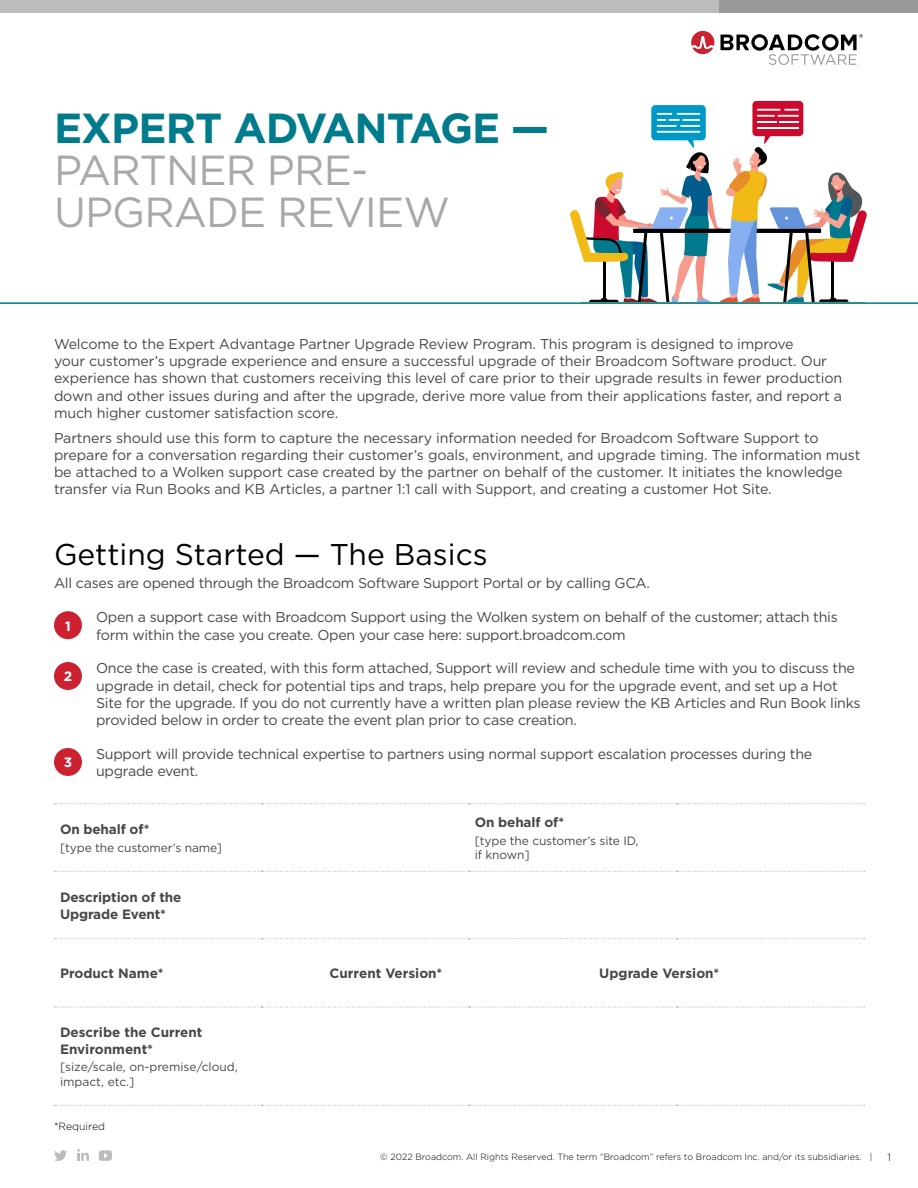
<style>
.page{position:relative;width:918px;height:1188px;background:#fff}
.page>*{position:absolute;margin:0;border:0;box-sizing:border-box;transform-origin:0 0}
.t1{font:42px/42px "Gotham";letter-spacing:-.02em;color:#a8a8aa}
.t2{font:700 42px "Gotham";letter-spacing:-.02em;color:#007b8c}
.t3{font:30px "Gotham";color:#000}
.t4{font:14.25px/17.2px "Gotham";letter-spacing:-.02em;color:#474749}
.t5{font:700 13.5px/16.2px "Gotham";color:#474749}
.t6{font:700 13.5px "Gotham";color:#fff}
.t7{font:12px/14.4px "Gotham";letter-spacing:-.01em;color:#474749}
.t8{font:300 10.5px "Gotham";color:#000}
.t9{font:300 9px "Gotham";color:#000}
</style>
<div class="page">
<div style="left:0;top:0;width:918px;height:13px;background:#bbbcbc"></div>
<div style="left:719px;top:0;width:199px;height:13px;background:#97999b"></div>
<svg style="left:54px;top:1150px;width:13px;height:11px"></svg>
<svg style="left:77px;top:1149px;width:12px;height:12px"></svg>
<svg style="left:99px;top:1150px;width:13px;height:11px"></svg>
<svg style="left:54px;top:938px;width:811px;height:1px"></svg>
<svg style="left:54px;top:803px;width:811px;height:1px"></svg>
<svg style="left:54px;top:871px;width:811px;height:1px"></svg>
<hr style="left:0;top:302px;width:918px;height:2px;background:#007b8c">
<svg style="left:691px;top:31px;width:172px;height:34px"></svg>
<div style="left:54px;top:611px;width:28px;height:28px;background:#cc2130;border-radius:50%"></div>
<div style="left:54px;top:662px;width:28px;height:28px;background:#cc2130;border-radius:50%"></div>
<div style="left:54px;top:748px;width:28px;height:28px;background:#cc2130;border-radius:50%"></div>
<svg style="left:570px;top:101px;width:297px;height:203px"></svg>
<svg style="left:54px;top:1007px;width:811px;height:1px"></svg>
<svg style="left:54px;top:1105px;width:811px;height:1px"></svg>
<h1 class="t2" style="left:54px;top:100px;width:496px">EXPERT ADVANTAGE —</h1>
<h1 class="t1" style="left:54px;top:148px;width:397px">PARTNER PRE-<br>UPGRADE REVIEW</h1>
<p class="t4" style="left:54px;top:335px;width:790px">Welcome to the Expert Advantage Partner Upgrade Review Program. This program is designed to improve<br>your customer’s upgrade experience and ensure a successful upgrade of their Broadcom Software product. Our experience has shown that customers receiving this level of care prior to their upgrade results in fewer production down and other issues during and after the upgrade, derive more value from their applications faster, and report a much higher customer satisfaction score.</p>
<p class="t4" style="left:54px;top:429px;width:808px">Partners should use this form to capture the necessary information needed for Broadcom Software Support to prepare for a conversation regarding their customer’s goals, environment, and upgrade timing. The information must be attached to a Wolken support case created by the partner on behalf of the customer. It initiates the knowledge transfer via Run Books and KB Articles, a partner 1:1 call with Support, and creating a customer Hot Site.</p>
<h2 class="t3" style="left:54px;top:535px;width:435px">Getting Started — The Basics</h2>
<p class="t4" style="left:54px;top:574px;width:598px">All cases are opened through the Broadcom Software Support Portal or by calling GCA.</p>
<p class="t6" style="left:65px;top:617px;width:7px">1</p>
<p class="t4" style="left:96px;top:608px;width:743px">Open a support case with Broadcom Support using the Wolken system on behalf of the customer; attach this form within the case you create. Open your case here: support.broadcom.com</p>
<p class="t6" style="left:64px;top:668px;width:10px">2</p>
<p class="t4" style="left:96px;top:659px;width:766px">Once the case is created, with this form attached, Support will review and schedule time with you to discuss the upgrade in detail, check for potential tips and traps, help prepare you for the upgrade event, and set up a Hot Site for the upgrade. If you do not currently have a written plan please review the KB Articles and Run Book links provided below in order to create the event plan prior to case creation.</p>
<p class="t6" style="left:64px;top:754px;width:10px">3</p>
<p class="t4" style="left:96px;top:745px;width:718px">Support will provide technical expertise to partners using normal support escalation processes during the upgrade event.</p>
<p class="t5" style="left:60px;top:821px;width:91px">On behalf of*</p>
<p class="t7" style="left:60px;top:840px;width:164px">[type the customer’s name]</p>
<p class="t5" style="left:60px;top:889px;width:123px">Description of the<br>Upgrade Event*</p>
<p class="t5" style="left:475px;top:814px;width:91px">On behalf of*</p>
<p class="t7" style="left:475px;top:833px;width:165px">[type the customer’s site ID, if known]</p>
<p class="t5" style="left:60px;top:965px;width:105px">Product Name*</p>
<p class="t5" style="left:330px;top:965px;width:114px">Current Version*</p>
<p class="t5" style="left:599px;top:965px;width:122px">Upgrade Version*</p>
<p class="t5" style="left:60px;top:1024px;width:144px">Describe the Current<br>Environment*</p>
<p class="t7" style="left:60px;top:1060px;width:179px">[size/scale, on-premise/cloud, impact, etc.]</p>
<p class="t8" style="left:54px;top:1120px;width:53px">*Required</p>
<p class="t9" style="left:380px;top:1151px;width:493px">© 2022 Broadcom. All Rights Reserved. The term “Broadcom” refers to Broadcom Inc. and/or its subsidiaries. |</p>
<p class="t8" style="left:887px;top:1151px;width:5px">1</p>
</div>
